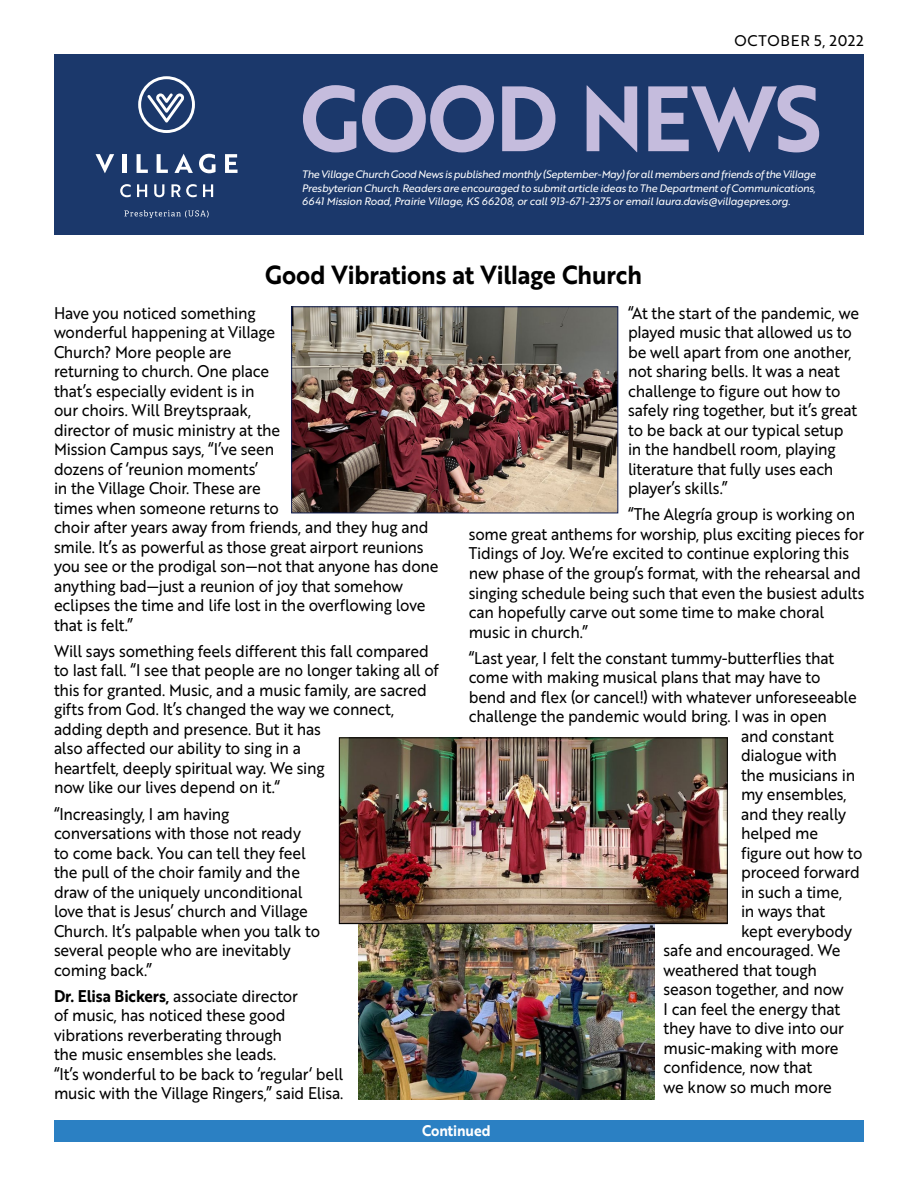
<style>
.page{position:relative;width:918px;height:1188px;background:#fff}
.page>*{position:absolute;margin:0;border:0;box-sizing:border-box;transform-origin:0 0}
.t1{font:90px "Brother 1816 Bold";letter-spacing:-.015em;color:#c5bcdd;scale:.94 1}
.t2{font:25.5px "Brother 1816 Bold";letter-spacing:-.005em;color:#000;scale:.93 1}
.t3{font:16.5px/19.5px "Brother 1816 Regular";letter-spacing:-.01em;color:#000;scale:.93 1}
.t4{font:15px "Brother 1816 Regular";letter-spacing:.05em;color:#000}
.t5{font:15px "Brother 1816 Bold";letter-spacing:-.005em;color:#fff;scale:.93 1}
.t6{font:10.5px/13.5px "Brother 1816 Regular Italic";letter-spacing:-.02em;color:#fff;text-align:justify}
.s1{font-family:"Brother 1816 Bold"}
</style>
<div class="page">
<div style="left:54px;top:54px;width:810px;height:180px;background:#1b386b"></div>
<div style="left:54px;top:1120px;width:810px;height:22px;background:#2b80c3"></div>
<svg style="left:124px;top:210px;width:85px;height:8px"></svg>
<svg style="left:138px;top:76px;width:57px;height:57px"></svg>
<svg style="left:96px;top:154px;width:18px;height:19px"></svg>
<hr style="left:122px;top:154px;width:4px;height:19px;background:#fff">
<svg style="left:137px;top:154px;width:11px;height:19px"></svg>
<svg style="left:157px;top:154px;width:11px;height:19px"></svg>
<svg style="left:174px;top:154px;width:19px;height:19px"></svg>
<svg style="left:199px;top:154px;width:17px;height:19px"></svg>
<svg style="left:225px;top:154px;width:13px;height:19px"></svg>
<svg style="left:120px;top:184px;width:11px;height:13px"></svg>
<svg style="left:137px;top:184px;width:10px;height:13px"></svg>
<svg style="left:154px;top:184px;width:10px;height:13px"></svg>
<svg style="left:171px;top:184px;width:26px;height:13px"></svg>
<svg style="left:203px;top:184px;width:10px;height:13px"></svg>
<img style="left:294px;top:309px;width:322px;height:202px">
<div style="left:292px;top:307px;width:326px;height:206px;border:1px solid #0e1c4f"></div>
<img style="left:359px;top:924px;width:295px;height:175px">
<img style="left:341px;top:740px;width:385px;height:182px">
<div style="left:339px;top:738px;width:389px;height:186px;border:1px solid #000"></div>
<p class="t4" style="left:734px;top:29px;width:131px">OCTOBER 5, 2022</p>
<h1 class="t1" style="left:300px;top:50px;width:556px">GOOD NEWS</h1>
<p class="t6" style="left:302px;top:167px;width:515px">The Village Church Good News is published monthly (September-May) for all members and friends of the Village Presbyterian Church. Readers are encouraged to submit article ideas to The Department of Communications, 6641 Mission Road, Prairie Village, KS 66208, or call 913-671-2375 or email laura.davis@villagepres.org.</p>
<h2 class="t2" style="left:265px;top:256px;width:407px">Good Vibrations at Village Church</h2>
<p class="t3" style="left:54px;top:302px;width:415px">Have you noticed something<br>wonderful happening at Village<br>Church? More people are<br>returning to church. One place<br>that’s especially evident is in<br>our choirs. Will Breytspraak,<br>director of music ministry at the<br>Mission Campus says, “I’ve seen<br>dozens of ‘reunion moments’<br>in the Village Choir. These are<br>times when someone returns to<br>choir after years away from friends, and they hug and smile. It’s as powerful as those great airport reunions you see or the prodigal son—not that anyone has done anything bad—just a reunion of joy that somehow eclipses the time and life lost in the overflowing love that is felt.”</p>
<p class="t3" style="left:54px;top:641px;width:415px">Will says something feels different this fall compared to last fall. “I see that people are no longer taking all of this for granted. Music, and a music family, are sacred gifts from God. It’s changed the way we connect, adding depth and presence. But it has<br>also affected our ability to sing in a<br>heartfelt, deeply spiritual way. We sing<br>now like our lives depend on it.“</p>
<p class="t3" style="left:54px;top:803px;width:288px">“Increasingly, I am having conversations with those not ready<br>to come back. You can tell they feel the pull of the choir family and the draw of the uniquely unconditional love that is Jesus’ church and Village<br>Church. It’s palpable when you talk to several people who are inevitably coming back.”</p>
<p class="t3" style="left:54px;top:986px;width:313px"><span class="s1">Dr. Elisa Bickers,</span> associate director<br>of music, has noticed these good vibrations reverberating through<br>the music ensembles she leads.<br>“It’s wonderful to be back to ‘regular‘ bell music with the Village Ringers,” said Elisa.</p>
<p class="t3" style="left:628px;top:302px;width:250px">“At the start of the pandemic, we played music that allowed us to be well apart from one another, not sharing bells. It was a neat challenge to figure out how to safely ring together, but it’s great to be back at our typical setup in the handbell room, playing literature that fully uses each player’s skills.”</p>
<p class="t3" style="left:469px;top:504px;width:427px;text-indent:159px">“The Alegría group is working on some great anthems for worship, plus exciting pieces for Tidings of Joy. We’re excited to continue exploring this new phase of the group’s format, with the rehearsal and singing schedule being such that even the busiest adults can hopefully carve out some time to make choral music in church.”</p>
<p class="t3" style="left:469px;top:647px;width:394px">“Last year, I felt the constant tummy-butterflies that</p>
<p class="t3" style="left:469px;top:667px;width:380px">come with making musical plans that may have to</p>
<p class="t3" style="left:469px;top:686px;width:419px">bend and flex (or cancel!) with whatever unforeseeable</p>
<p class="t3" style="left:469px;top:706px;width:387px">challenge the pandemic would bring. I was in open</p>
<p class="t3" style="left:741px;top:725px;width:101px">and constant</p>
<p class="t3" style="left:741px;top:745px;width:105px">dialogue with</p>
<p class="t3" style="left:741px;top:764px;width:124px">the musicians in</p>
<p class="t3" style="left:741px;top:784px;width:115px">my ensembles,</p>
<p class="t3" style="left:741px;top:803px;width:114px">and they really</p>
<p class="t3" style="left:741px;top:823px;width:85px">helped me</p>
<p class="t3" style="left:741px;top:842px;width:132px">figure out how to</p>
<p class="t3" style="left:741px;top:862px;width:129px">proceed forward</p>
<p class="t3" style="left:741px;top:881px;width:110px">in such a time,</p>
<p class="t3" style="left:741px;top:901px;width:92px">in ways that</p>
<p class="t3" style="left:741px;top:920px;width:121px">kept everybody</p>
<p class="t3" style="left:664px;top:940px;width:192px">safe and encouraged. We</p>
<p class="t3" style="left:664px;top:959px;width:166px">weathered that tough</p>
<p class="t3" style="left:664px;top:979px;width:195px">season together, and now</p>
<p class="t3" style="left:664px;top:998px;width:191px">I can feel the energy that</p>
<p class="t3" style="left:664px;top:1018px;width:196px">they have to dive into our</p>
<p class="t3" style="left:664px;top:1037px;width:190px">music-making with more</p>
<p class="t3" style="left:664px;top:1057px;width:161px">confidence, now that</p>
<p class="t3" style="left:664px;top:1076px;width:183px">we know so much more</p>
<p class="t5" style="left:422px;top:1119px;width:75px">Continued</p>
</div>
